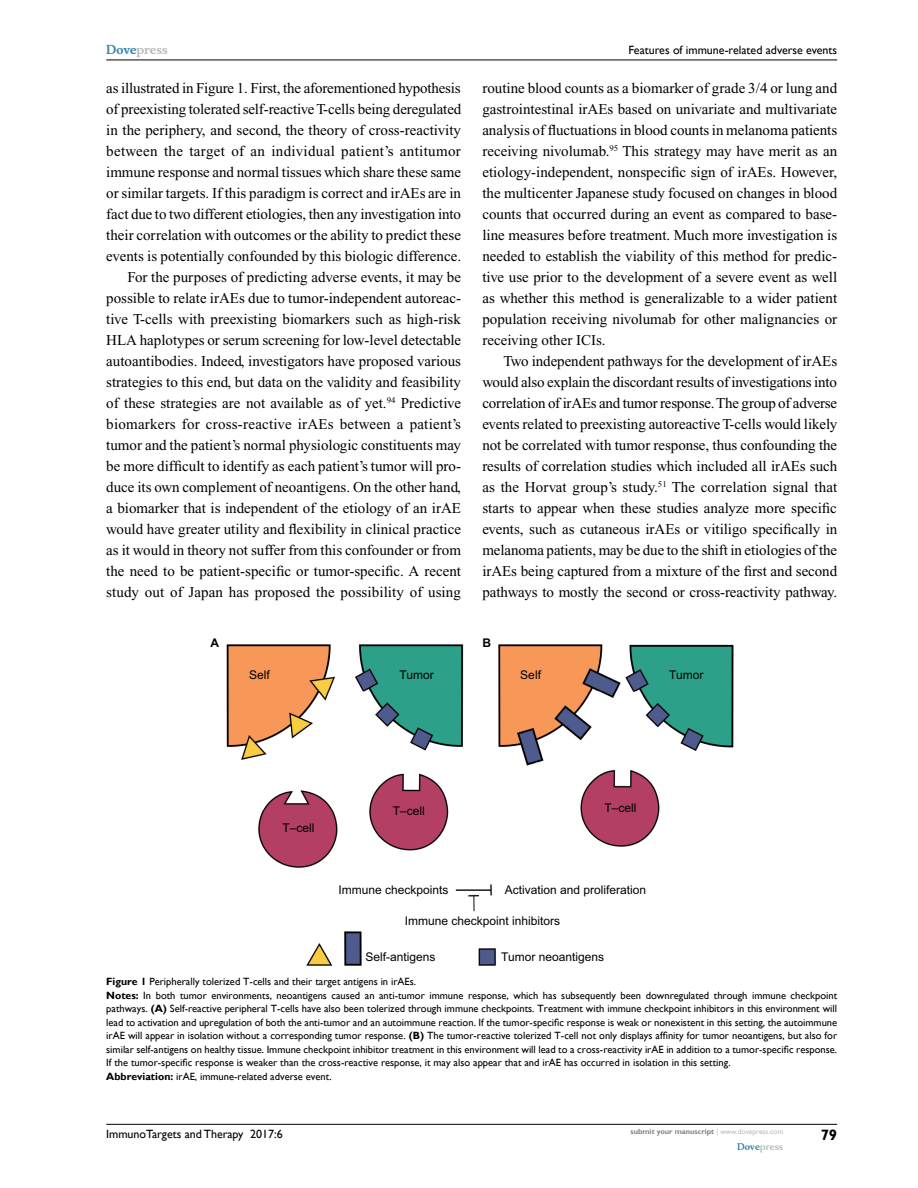
<style>
.page{position:relative;width:918px;height:1188px;background:#fff}
.page>*{position:absolute;margin:0;border:0;box-sizing:border-box;transform-origin:0 0}
.t1{font:15px/21px "Times New Roman";color:#000;text-align:justify}
.t2{font:700 15px "Gill Sans";color:#000}
.t3{font:12px "Arial";color:#000}
.t4{font:12px "Gill Sans";color:#000}
.t5{font:700 12px "Musee";color:#b8babc}
.t6{font:700 12px "Arial";color:#000}
.t7{font:10.5px/13.5px "Gill Sans";color:#000}
.t8{font:700 9px "Musee";color:#b8babc}
.t9{font:700 7.5px "Gill Sans";color:#808285}
.s1{color:#3785ad}
.s2{font-weight:700}
.s3{font-weight:400;color:#b8babc}
</style>
<div class="page">
<hr style="left:106px;top:1124px;width:731px;height:1px;background:#000">
<hr style="left:106px;top:60px;width:731px;height:1px;background:#000">
<img style="left:227px;top:645px;width:506px;height:321px">
<p class="t5" style="left:106px;top:43px;width:63px"><span class="s1">Dove</span>press</p>
<p class="t4" style="left:628px;top:43px;width:210px">Features of immune-related adverse events</p>
<p class="t1" style="left:106px;top:77px;width:357px;text-align:right">as illustrated in Figure 1. First, the aforementioned hypothesis of preexisting tolerated self-reactive T-cells being deregulated in the periphery, and second, the theory of cross-reactivity between the target of an individual patient’s antitumor immune response and normal tissues which share these same or similar targets. If this paradigm is correct and irAEs are in fact due to two different etiologies, then any investigation into their correlation with outcomes or the ability to predict these events is potentially confounded by this biologic difference.<br>For the purposes of predicting adverse events, it may be possible to relate irAEs due to tumor-independent autoreac&shy;tive T-cells with preexisting biomarkers such as high-risk HLA haplotypes or serum screening for low-level detectable autoantibodies. Indeed, investigators have proposed various strategies to this end, but data on the validity and feasibility of these strategies are not available as of yet.<sup>94</sup> Predictive biomarkers for cross-reactive irAEs between a patient’s tumor and the patient’s normal physiologic constituents may be more difficult to identify as each patient’s tumor will pro&shy;duce its own complement of neoantigens. On the other hand, a biomarker that is independent of the etiology of an irAE would have greater utility and flexibility in clinical practice as it would in theory not suffer from this confounder or from the need to be patient-specific or tumor-specific. A recent study out of Japan has proposed the possibility of using</p>
<p class="t1" style="left:482px;top:77px;width:356px">routine blood counts as a biomarker of grade 3/4 or lung and gastrointestinal irAEs based on univariate and multivariate analysis of fluctuations in blood counts in melanoma patients receiving nivolumab.<sup>95</sup> This strategy may have merit as an etiology-independent, nonspecific sign of irAEs. However, the multicenter Japanese study focused on changes in blood counts that occurred during an event as compared to base&shy;line measures before treatment. Much more investigation is needed to establish the viability of this method for predic&shy;tive use prior to the development of a severe event as well as whether this method is generalizable to a wider patient population receiving nivolumab for other malignancies or receiving other ICIs.</p>
<p class="t1" style="left:482px;top:350px;width:357px;text-indent:21px">Two independent pathways for the development of irAEs would also explain the discordant results of investigations into correlation of irAEs and tumor response. The group of adverse events related to preexisting autoreactive T-cells would likely not be correlated with tumor response, thus confounding the results of correlation studies which included all irAEs such as the Horvat group’s study.<sup>51</sup> The correlation signal that starts to appear when these studies analyze more specific events, such as cutaneous irAEs or vitiligo specifically in melanoma patients, may be due to the shift in etiologies of the irAEs being captured from a mixture of the first and second pathways to mostly the second or cross-reactivity pathway.</p>
<p class="t6" style="left:210px;top:634px;width:10px">A</p>
<p class="t6" style="left:483px;top:634px;width:10px">B</p>
<p class="t3" style="left:400px;top:667px;width:36px">Tumor</p>
<p class="t3" style="left:520px;top:667px;width:22px">Self</p>
<p class="t3" style="left:669px;top:667px;width:36px">Tumor</p>
<p class="t3" style="left:249px;top:667px;width:22px">Self</p>
<p class="t3" style="left:282px;top:820px;width:34px">T–cell</p>
<p class="t3" style="left:393px;top:802px;width:34px">T–cell</p>
<p class="t3" style="left:604px;top:799px;width:34px">T–cell</p>
<p class="t3" style="left:505px;top:882px;width:143px">Activation and proliferation</p>
<p class="t3" style="left:338px;top:882px;width:112px">Immune checkpoints</p>
<p class="t3" style="left:405px;top:913px;width:157px">Immune checkpoint inhibitors</p>
<p class="t3" style="left:365px;top:949px;width:72px">Self-antigens</p>
<p class="t3" style="left:501px;top:949px;width:104px">Tumor neoantigens</p>
<p class="t7" style="left:106px;top:975px;width:732px"><span class="s2">Figure 1</span> Peripherally tolerized T-cells and their target antigens in irAEs.<br><span class="s2">Notes:</span> In both tumor environments, neoantigens caused an anti-tumor immune response, which has subsequently been downregulated through immune checkpoint pathways. <span class="s2">(A)</span> Self-reactive peripheral T-cells have also been tolerized through immune checkpoints. Treatment with immune checkpoint inhibitors in this environment will lead to activation and upregulation of both the anti-tumor and an autoimmune reaction. If the tumor-specific response is weak or nonexistent in this setting, the autoimmune irAE will appear in isolation without a corresponding tumor response. <span class="s2">(B)</span> The tumor-reactive tolerized T-cell not only displays affinity for tumor neoantigens, but also for similar self-antigens on healthy tissue. Immune checkpoint inhibitor treatment in this environment will lead to a cross-reactivity irAE in addition to a tumor-specific response.<br>If the tumor-specific response is weaker than the cross-reactive response, it may also appear that and irAE has occurred in isolation in this setting.<br><span class="s2">Abbreviation:</span> irAE, immune-related adverse event.</p>
<p class="t4" style="left:106px;top:1127px;width:178px">ImmunoTargets and Therapy 2017:6</p>
<p class="t9" style="left:631px;top:1127px;width:154px">submit your manuscript <span class="s3">| www.dovepress.com</span></p>
<p class="t8" style="left:737px;top:1141px;width:48px"><span class="s1">Dove</span>press</p>
<p class="t2" style="left:821px;top:1126px;width:18px">79</p>
</div>
